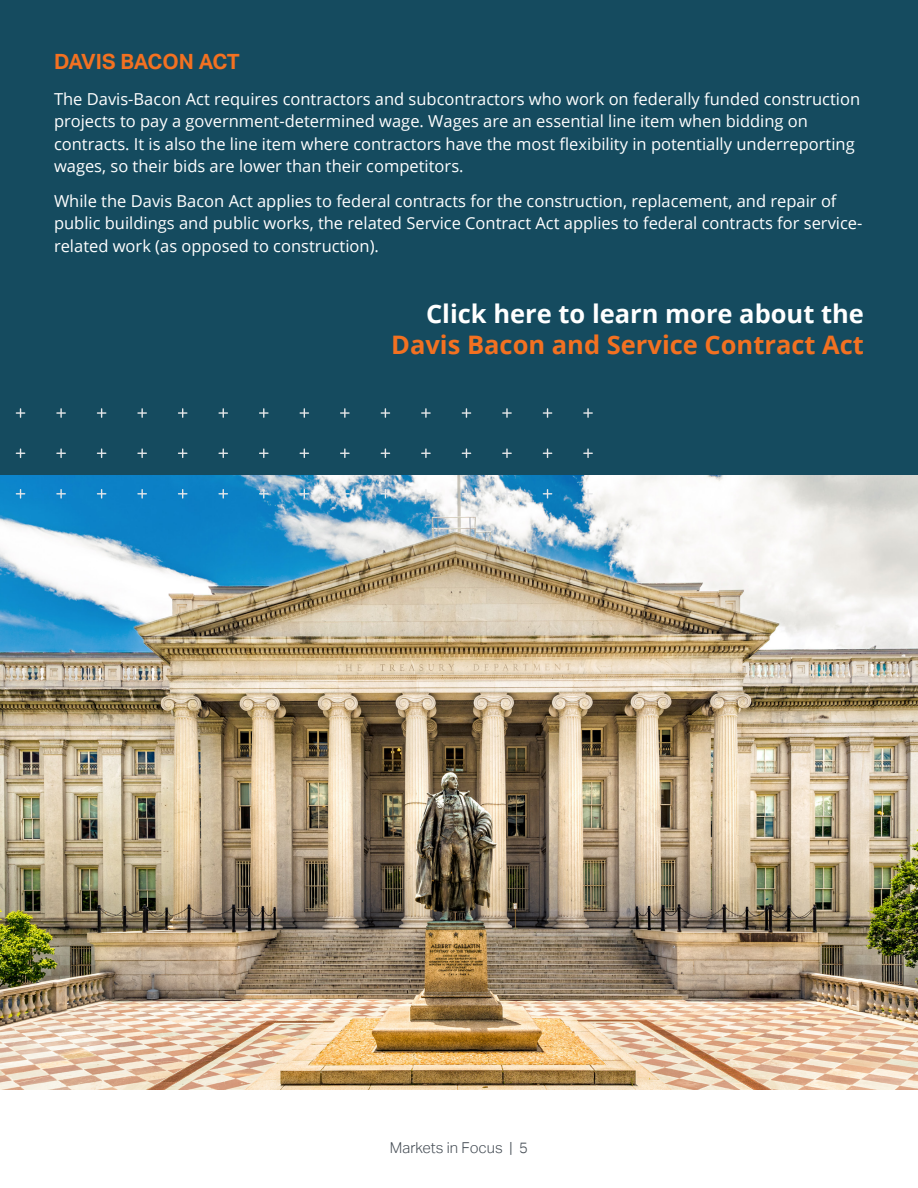
<style>
.page{position:relative;width:918px;height:1188px;background:#fff}
.page>*{position:absolute;margin:0;border:0;box-sizing:border-box;transform-origin:0 0}
.t1{font:700 25.5px/30.6px "Open Sans";color:#f37121;text-align:right}
.Subhead_2{font:700 21px "Aktiv Grotesk";letter-spacing:-.02em;color:#f37121}
.t2{font:16.5px/22.5px "Open Sans";color:#fff}
.t3{font:300 15px "Aktiv Grotesk";color:#444c54}
.s1{color:#fff}
</style>
<div class="page">
<div style="left:0;top:0;width:918px;height:476px;background:#154b5f"></div>
<img style="left:0;top:476px;width:918px;height:614px">
<svg style="left:16px;top:408px;width:9px;height:10px"></svg>
<svg style="left:56px;top:408px;width:10px;height:10px"></svg>
<svg style="left:97px;top:408px;width:9px;height:10px"></svg>
<svg style="left:137px;top:408px;width:10px;height:10px"></svg>
<svg style="left:178px;top:408px;width:9px;height:10px"></svg>
<svg style="left:218px;top:408px;width:10px;height:10px"></svg>
<svg style="left:259px;top:408px;width:10px;height:10px"></svg>
<svg style="left:300px;top:408px;width:9px;height:10px"></svg>
<svg style="left:340px;top:408px;width:10px;height:10px"></svg>
<svg style="left:381px;top:408px;width:9px;height:10px"></svg>
<svg style="left:421px;top:408px;width:10px;height:10px"></svg>
<svg style="left:462px;top:408px;width:9px;height:10px"></svg>
<svg style="left:502px;top:408px;width:10px;height:10px"></svg>
<svg style="left:543px;top:408px;width:9px;height:10px"></svg>
<svg style="left:583px;top:408px;width:10px;height:10px"></svg>
<svg style="left:16px;top:448px;width:9px;height:10px"></svg>
<svg style="left:56px;top:448px;width:10px;height:10px"></svg>
<svg style="left:97px;top:448px;width:9px;height:10px"></svg>
<svg style="left:137px;top:448px;width:10px;height:10px"></svg>
<svg style="left:178px;top:448px;width:9px;height:10px"></svg>
<svg style="left:218px;top:448px;width:10px;height:10px"></svg>
<svg style="left:259px;top:448px;width:10px;height:10px"></svg>
<svg style="left:300px;top:448px;width:9px;height:10px"></svg>
<svg style="left:340px;top:448px;width:10px;height:10px"></svg>
<svg style="left:381px;top:448px;width:9px;height:10px"></svg>
<svg style="left:421px;top:448px;width:10px;height:10px"></svg>
<svg style="left:462px;top:448px;width:9px;height:10px"></svg>
<svg style="left:502px;top:448px;width:10px;height:10px"></svg>
<svg style="left:543px;top:448px;width:9px;height:10px"></svg>
<svg style="left:583px;top:448px;width:10px;height:10px"></svg>
<svg style="left:16px;top:489px;width:9px;height:10px"></svg>
<svg style="left:56px;top:489px;width:10px;height:10px"></svg>
<svg style="left:97px;top:489px;width:9px;height:10px"></svg>
<svg style="left:137px;top:489px;width:10px;height:10px"></svg>
<svg style="left:178px;top:489px;width:9px;height:10px"></svg>
<svg style="left:218px;top:489px;width:10px;height:10px"></svg>
<svg style="left:259px;top:489px;width:10px;height:10px"></svg>
<svg style="left:300px;top:489px;width:9px;height:10px"></svg>
<svg style="left:340px;top:489px;width:10px;height:10px"></svg>
<svg style="left:381px;top:489px;width:9px;height:10px"></svg>
<svg style="left:421px;top:489px;width:10px;height:10px"></svg>
<svg style="left:462px;top:489px;width:9px;height:10px"></svg>
<svg style="left:502px;top:489px;width:10px;height:10px"></svg>
<svg style="left:543px;top:489px;width:9px;height:10px"></svg>
<svg style="left:583px;top:489px;width:10px;height:10px"></svg>
<p class="Subhead_2" style="left:54px;top:49px;width:187px">DAVIS BACON ACT</p>
<p class="t2" style="left:54px;top:87px;width:808px">The Davis-Bacon Act requires contractors and subcontractors who work on federally funded construction projects to pay a government-determined wage. Wages are an essential line item when bidding on contracts. It is also the line item where contractors have the most flexibility in potentially underreporting wages, so their bids are lower than their competitors.</p>
<p class="t2" style="left:54px;top:189px;width:810px">While the Davis Bacon Act applies to federal contracts for the construction, replacement, and repair of public buildings and public works, the related Service Contract Act applies to federal contracts for service&shy;related work (as opposed to construction).</p>
<p class="t1" style="left:391px;top:298px;width:474px"><span class="s1">Click here to learn more about the<br></span>Davis Bacon and Service Contract Act</p>
<p class="t3" style="left:390px;top:1139px;width:140px">Markets in Focus | 5</p>
</div>
